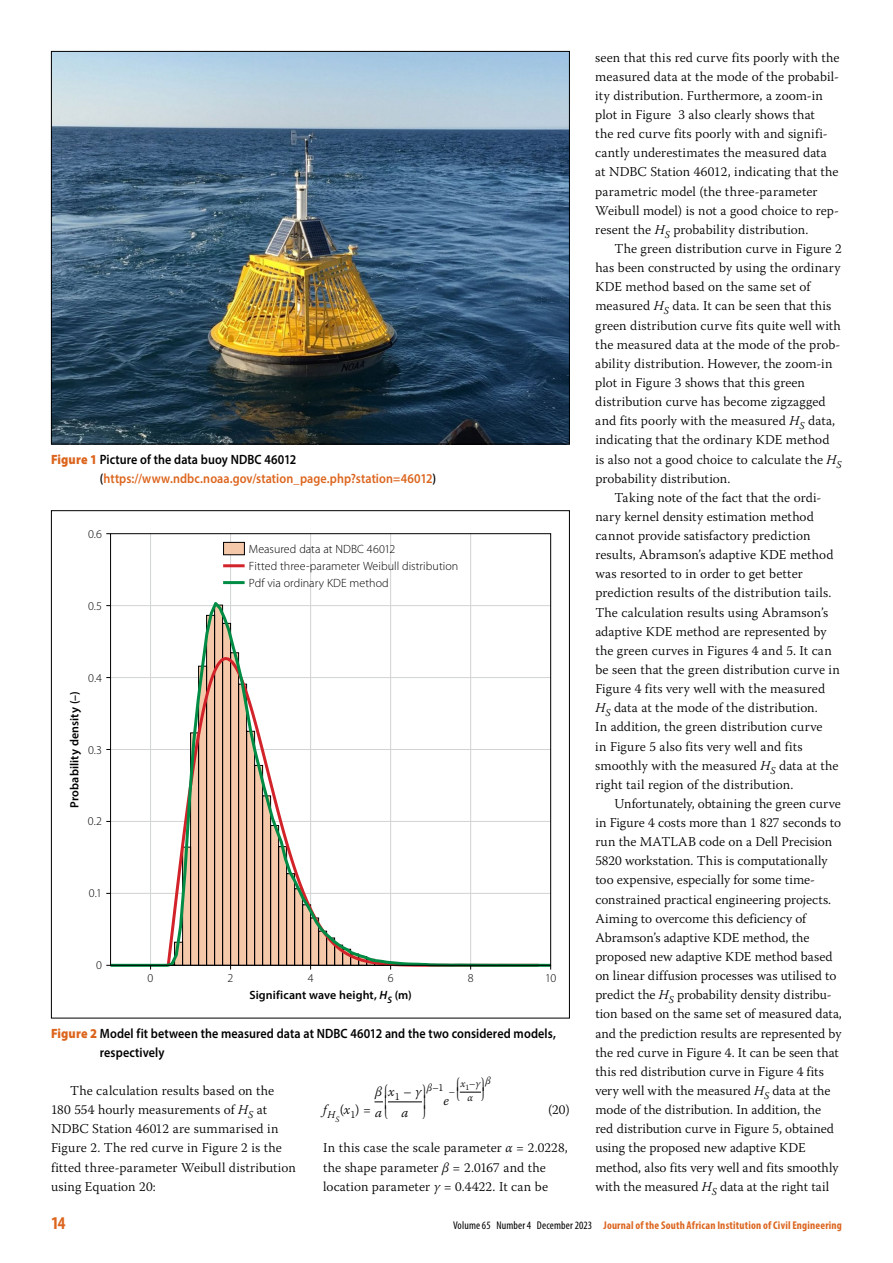
<style>
.page{position:relative;width:893px;height:1263px;background:#fff}
.page>*{position:absolute;margin:0;border:0;box-sizing:border-box;transform-origin:0 0}
.t1{font:700 condensed 18px "Myriad Pro";color:#dc651e}
.t2{font:300 13.5px/19.2px "Warnock Pro";letter-spacing:.005em;color:#000}
.t3{font:600 13.5px/19.2px "Myriad Pro";letter-spacing:.005em;color:#dc651e;scale:.9 1}
.t4{font:600 13.5px/19.2px "Myriad Pro";letter-spacing:.01em;color:#000;scale:.9 1}
.t5{font:italic 300 13.5px/21.6px "Warnock Pro";color:#000}
.t6{font:13.5px/10.2px "XITS Math";color:#000;text-align:justify;scale:.5 1}
.t7{font:300 12px "Myriad Pro";letter-spacing:.005em;color:#000}
.t8{font:600 12px "Myriad Pro";letter-spacing:.01em;color:#000}
.t9{font:700 condensed 11.25px "Myriad Pro";color:#dc651e}
.t10{font:italic 300 10.5px/13.8px "Warnock Pro";color:#000;text-align:center}
.t11{font:300 10.5px "Warnock Pro";color:#000}
.s1{font-weight:900}
.s2{color:#000}
.s3{font-style:italic}
.s4{font-weight:900;color:#dc651e}
.s5{font-style:normal}
.s6{font-weight:400;color:#000}
</style>
<div class="page">
<hr style="left:388px;top:1101px;width:34px;height:1px;background:#000">
<img style="left:53px;top:53px;width:515px;height:389px">
<hr style="left:150px;top:534px;width:1px;height:431px;background:#d1d3d4">
<hr style="left:230px;top:534px;width:1px;height:431px;background:#d1d3d4">
<hr style="left:310px;top:534px;width:1px;height:431px;background:#d1d3d4">
<hr style="left:390px;top:534px;width:1px;height:431px;background:#d1d3d4">
<hr style="left:470px;top:534px;width:1px;height:431px;background:#d1d3d4">
<div style="left:224px;top:542px;width:20px;height:13px;background:#f4c8a9"></div>
<div style="left:223px;top:542px;width:22px;height:13px;border:1px solid #000"></div>
<hr style="left:223px;top:581px;width:22px;height:3px;background:#008c44">
<hr style="left:223px;top:564px;width:22px;height:3px;background:#d2232a">
<svg style="left:107px;top:598px;width:445px;height:370px"></svg>
<svg style="left:374px;top:1101px;width:14px;height:2px"></svg>
<svg style="left:459px;top:1091px;width:22px;height:2px"></svg>
<p class="t3" style="left:100px;top:449px;width:375px;text-indent:-49px"><span class="s1">Figure 1</span> <span class="s2">Picture of the data buoy NDBC 46012 (</span>https://www.ndbc.noaa.gov/station_page.php?station=46012<span class="s2">)</span></p>
<p class="t7" style="left:88px;top:526px;width:15px">0.6</p>
<p class="t7" style="left:88px;top:598px;width:15px">0.5</p>
<p class="t7" style="left:88px;top:670px;width:15px">0.4</p>
<p class="t8" style="left:67px;top:808px;width:118px;rotate:-90deg">Probability density (–)</p>
<p class="t7" style="left:88px;top:742px;width:15px">0.3</p>
<p class="t7" style="left:88px;top:814px;width:16px">0.2</p>
<p class="t7" style="left:89px;top:886px;width:15px">0.1</p>
<p class="t7" style="left:96px;top:958px;width:7px">0</p>
<p class="t7" style="left:249px;top:541px;width:148px">Measured data at NDBC 46012</p>
<p class="t7" style="left:249px;top:575px;width:141px">Pdf via ordinary KDE method</p>
<p class="t7" style="left:249px;top:558px;width:211px">Fitted three-parameter Weibull distribution</p>
<p class="t7" style="left:148px;top:971px;width:7px">0</p>
<p class="t7" style="left:228px;top:971px;width:7px">2</p>
<p class="t7" style="left:308px;top:971px;width:7px">4</p>
<p class="t7" style="left:388px;top:971px;width:7px">6</p>
<p class="t7" style="left:468px;top:971px;width:7px">8</p>
<p class="t7" style="left:545px;top:971px;width:13px">10</p>
<p class="t8" style="left:249px;top:987px;width:164px">Significant wave height, <span class="s3">H</span><sub>S</sub> (m)</p>
<p class="t4" style="left:100px;top:1023px;width:508px;text-indent:-49px"><span class="s4">Figure 2</span> Model fit between the measured data at NDBC 46012 and the two considered models, respectively</p>
<p class="t2" style="left:51px;top:1081px;width:246px;text-indent:19px">The calculation results based on the 180 554 hourly measurements of <span class="s3">H</span><sub>S</sub> at NDBC Station 46012 are summarised in Figure 2. The red curve in Figure 2 is the fitted three-parameter Weibull distribution using Equation 20:</p>
<p class="t11" style="left:449px;top:1085px;width:8px">–</p>
<p class="t10" style="left:460px;top:1076px;width:22px">x<sub>1</sub><span class="s5">–</span>γ α</p>
<p class="t6" style="left:481px;top:1081px;width:10px">⎫ ⎭</p>
<p class="t10" style="left:486px;top:1073px;width:7px">β</p>
<p class="t6" style="left:422px;top:1089px;width:10px">⎫ ⎪ ⎭</p>
<p class="t11" style="left:427px;top:1081px;width:18px"><span class="s3">β</span>–1</p>
<p class="t5" style="left:375px;top:1080px;width:48px">β x<sub>1</sub> <span class="s5">–</span> γ a</p>
<p class="t5" style="left:443px;top:1089px;width:7px">e</p>
<p class="t2" style="left:323px;top:1100px;width:49px"><span class="s3">f</span><sub>H</sub><sub>S</sub>(<span class="s3">x</span><sub>1</sub>) =</p>
<p class="t2" style="left:548px;top:1100px;width:23px">(20)</p>
<p class="t2" style="left:323px;top:1138px;width:246px">In this case the scale parameter <span class="s3">α</span> = 2.0228, the shape parameter <span class="s3">β</span> = 2.0167 and the location parameter <span class="s3">γ</span> = 0.4422. It can be</p>
<p class="t5" style="left:401px;top:1102px;width:9px">a</p>
<p class="t2" style="left:595px;top:47px;width:246px">seen that this red curve fits poorly with the measured data at the mode of the probabil&shy;ity distribution. Furthermore, a zoom-in plot in Figure 3 also clearly shows that<br>the red curve fits poorly with and signifi&shy;cantly underestimates the measured data at NDBC Station 46012, indicating that the parametric model (the three-parameter Weibull model) is not a good choice to rep&shy;resent the <span class="s3">H</span><sub>S</sub> probability distribution.</p>
<p class="t2" style="left:595px;top:239px;width:248px;text-indent:19px">The green distribution curve in Figure 2 has been constructed by using the ordinary KDE method based on the same set of measured <span class="s3">H</span><sub>S</sub> data. It can be seen that this green distribution curve fits quite well with the measured data at the mode of the prob&shy;ability distribution. However, the zoom-in plot in Figure 3 shows that this green distribution curve has become zigzagged and fits poorly with the measured <span class="s3">H</span><sub>S</sub> data, indicating that the ordinary KDE method is also not a good choice to calculate the <span class="s3">H</span><sub>S </sub>probability distribution.</p>
<p class="t2" style="left:595px;top:487px;width:246px;text-indent:19px">Taking note of the fact that the ordi&shy;nary kernel density estimation method cannot provide satisfactory prediction results, Abramson’s adaptive KDE method was resorted to in order to get better prediction results of the distribution tails.<br>The calculation results using Abramson’s adaptive KDE method are represented by the green curves in Figures 4 and 5. It can be seen that the green distribution curve in Figure 4 fits very well with the measured <span class="s3">H</span><sub>S</sub> data at the mode of the distribution.<br>In addition, the green distribution curve<br>in Figure 5 also fits very well and fits smoothly with the measured <span class="s3">H</span><sub>S</sub> data at the right tail region of the distribution.</p>
<p class="t2" style="left:595px;top:794px;width:248px;text-indent:19px">Unfortunately, obtaining the green curve in Figure 4 costs more than 1 827 seconds to run the MATLAB code on a Dell Precision 5820 workstation. This is computationally too expensive, especially for some time&shy;constrained practical engineering projects.<br>Aiming to overcome this deficiency of Abramson’s adaptive KDE method, the proposed new adaptive KDE method based on linear diffusion processes was utilised to predict the <span class="s3">H</span><sub>S</sub> probability density distribu&shy;tion based on the same set of measured data, and the prediction results are represented by the red curve in Figure 4. It can be seen that this red distribution curve in Figure 4 fits very well with the measured <span class="s3">H</span><sub>S</sub> data at the mode of the distribution. In addition, the red distribution curve in Figure 5, obtained using the proposed new adaptive KDE method, also fits very well and fits smoothly with the measured <span class="s3">H</span><sub>S</sub> data at the right tail</p>
<h1 class="t1" style="left:51px;top:1212px;width:16px">14</h1>
<p class="t9" style="left:453px;top:1218px;width:390px"><span class="s6">Volume 65 Number 4 December 2023</span> Journal of the South African Institution of Civil Engineering</p>
</div>
